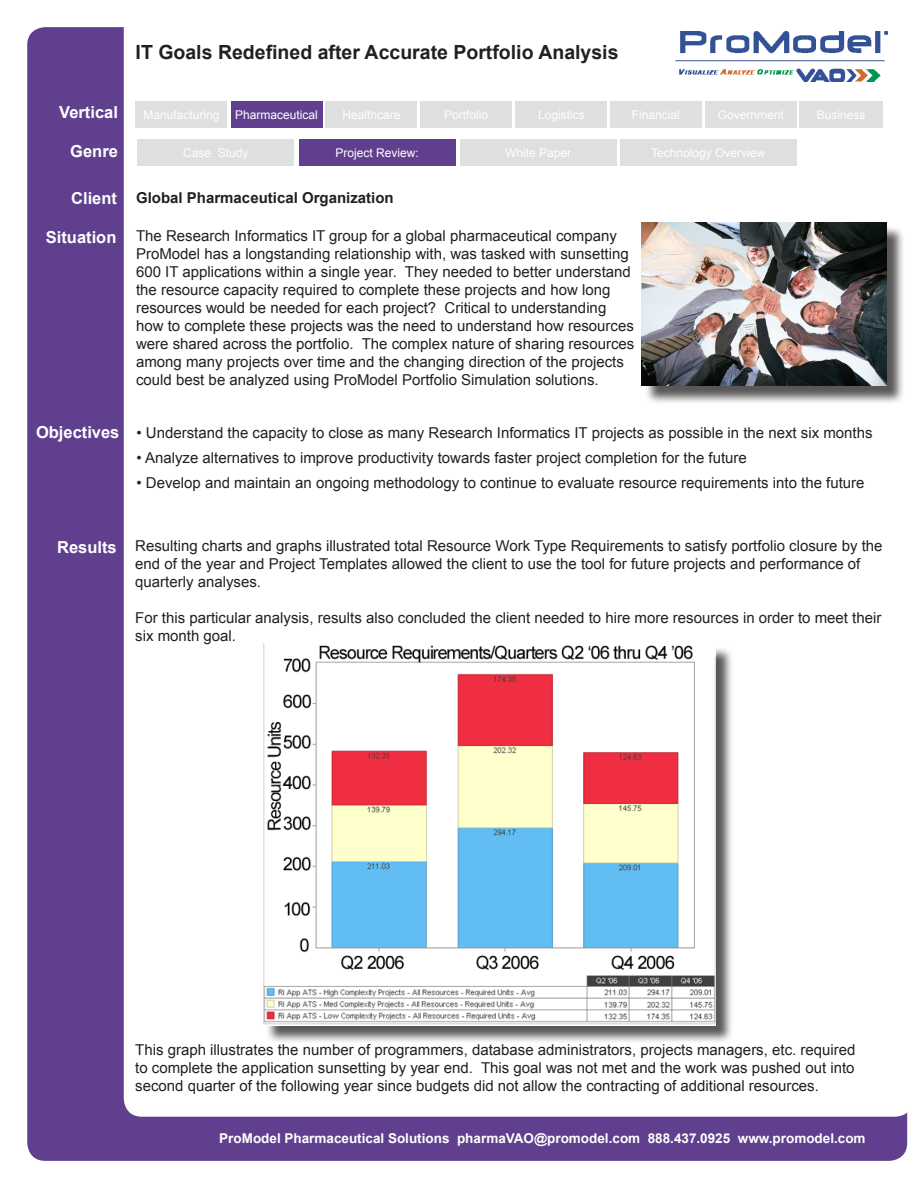
<style>
.page{position:relative;width:918px;height:1188px;background:#fff}
.page>*{position:absolute;margin:0;border:0;box-sizing:border-box;transform-origin:0 0}
.t1{font:700 19.5px "Arial";color:#231f20}
.t2{font:700 16.5px "Arial";color:#fff}
.t3{font:15px/18px "Arial";color:#231f20}
.t4{font:700 15px "Arial";color:#231f20}
.t5{font:700 13.5px "Arial";color:#fff}
.t6{font:12px "Arial";color:#fff}
</style>
<div class="page">
<div style="left:27px;top:27px;width:880px;height:1134px;background:#60408e;border-radius:18px"></div>
<div style="left:124px;top:10px;width:789px;height:1107px;background:#fff;border-radius:18px"></div>
<div style="left:299px;top:139px;width:157px;height:27px;background:#60408e"></div>
<div style="left:138px;top:139px;width:156px;height:27px;background:#dedfe1"></div>
<div style="left:460px;top:139px;width:157px;height:27px;background:#dedfe1"></div>
<div style="left:620px;top:139px;width:176px;height:27px;background:#dedfe1"></div>
<div style="left:325px;top:101px;width:92px;height:27px;background:#dedfe1"></div>
<div style="left:136px;top:101px;width:91px;height:27px;background:#dedfe1"></div>
<div style="left:231px;top:101px;width:92px;height:27px;background:#60408e"></div>
<div style="left:420px;top:101px;width:92px;height:27px;background:#dedfe1"></div>
<div style="left:705px;top:101px;width:92px;height:27px;background:#dedfe1"></div>
<div style="left:515px;top:101px;width:92px;height:27px;background:#dedfe1"></div>
<div style="left:610px;top:101px;width:92px;height:27px;background:#dedfe1"></div>
<div style="left:800px;top:101px;width:83px;height:27px;background:#dedfe1"></div>
<img style="left:675px;top:31px;width:213px;height:50px">
<div style="left:266px;top:646px;width:468px;height:398px;background:#231f20;opacity:.75"></div>
<img style="left:263px;top:644px;width:453px;height:381px">
<div style="left:644px;top:225px;width:261px;height:179px;background:#231f20;opacity:.75"></div>
<img style="left:642px;top:223px;width:244px;height:163px">
<p class="t1" style="left:136px;top:39px;width:484px">IT Goals Redefined after Accurate Portfolio Analysis</p>
<p class="t2" style="left:59px;top:101px;width:60px">Vertical</p>
<p class="t6" style="left:143px;top:107px;width:78px">Manufacturing</p>
<p class="t6" style="left:235px;top:107px;width:84px">Pharmaceutical</p>
<p class="t6" style="left:342px;top:107px;width:60px">Healthcare</p>
<p class="t6" style="left:444px;top:107px;width:46px">Portfolio</p>
<p class="t6" style="left:538px;top:107px;width:48px">Logistics</p>
<p class="t6" style="left:632px;top:107px;width:50px">Financial</p>
<p class="t6" style="left:718px;top:107px;width:68px">Government</p>
<p class="t6" style="left:817px;top:107px;width:50px">Business</p>
<p class="t2" style="left:70px;top:140px;width:49px">Genre</p>
<p class="t6" style="left:183px;top:145px;width:67px">Case Study</p>
<p class="t6" style="left:336px;top:145px;width:85px">Project Review:</p>
<p class="t6" style="left:505px;top:145px;width:68px">White Paper</p>
<p class="t6" style="left:651px;top:145px;width:116px">Technology Overview</p>
<p class="t2" style="left:71px;top:187px;width:47px">Client</p>
<p class="t4" style="left:136px;top:188px;width:259px">Global Pharmaceutical Organization</p>
<p class="t2" style="left:46px;top:226px;width:72px">Situation</p>
<p class="t3" style="left:136px;top:227px;width:500px">The Research Informatics IT group for a global pharmaceutical company ProModel has a longstanding relationship with, was tasked with sunsetting 600 IT applications within a single year. They needed to better understand the resource capacity required to complete these projects and how long resources would be needed for each project? Critical to understanding how to complete these projects was the need to understand how resources were shared across the portfolio. The complex nature of sharing resources among many projects over time and the changing direction of the projects could best be analyzed using ProModel Portfolio Simulation solutions.</p>
<p class="t2" style="left:36px;top:422px;width:85px">Objectives</p>
<p class="t3" style="left:136px;top:424px;width:738px">• Understand the capacity to close as many Research Informatics IT projects as possible in the next six months</p>
<p class="t3" style="left:136px;top:449px;width:612px">• Analyze alternatives to improve productivity towards faster project completion for the future</p>
<p class="t3" style="left:136px;top:474px;width:730px">• Develop and maintain an ongoing methodology to continue to evaluate resource requirements into the future</p>
<p class="t2" style="left:57px;top:536px;width:61px">Results</p>
<p class="t3" style="left:135px;top:536px;width:749px">Resulting charts and graphs illustrated total Resource Work Type Requirements to satisfy portfolio closure by the end of the year and Project Templates allowed the client to use the tool for future projects and performance of quarterly analyses.</p>
<p class="t3" style="left:135px;top:608px;width:748px">For this particular analysis, results also concluded the client needed to hire more resources in order to meet their six month goal.</p>
<p class="t3" style="left:135px;top:1040px;width:722px;text-align:justify">This graph illustrates the number of programmers, database administrators, projects managers, etc. required to complete the application sunsetting by year end. This goal was not met and the work was pushed out into second quarter of the following year since budgets did not allow the contracting of additional resources.</p>
<p class="t5" style="left:219px;top:1129px;width:648px">ProModel Pharmaceutical Solutions pharmaVAO@promodel.com 888.437.0925 www.promodel.com</p>
</div>
